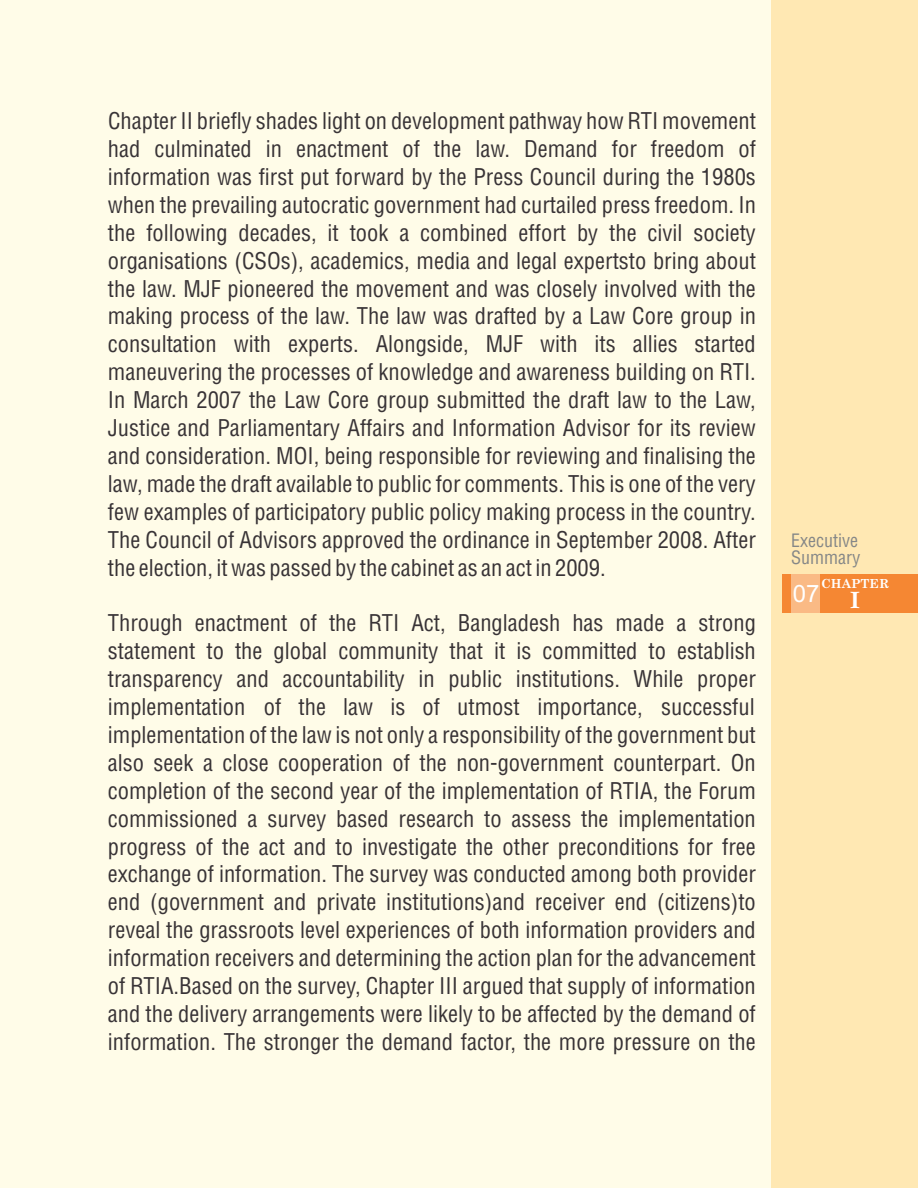
<style>
.page{position:relative;width:918px;height:1188px;background:#fffce8}
.page>*{position:absolute;margin:0;border:0;box-sizing:border-box;transform-origin:0 0}
.t1{font:24px "Arial";color:#fff}
.t2{font:23.7px "Calis MT Bol";color:#fff}
.t3{font:condensed 22.5px/27.9px "Helvetica";color:#383336;text-align:justify}
.t4{font:condensed 18px/18px "Helvetica";color:#858787}
.t5{font:700 12.3px "Century Schoolbook";color:#fff}
</style>
<div class="page">
<div style="left:771px;top:0;width:147px;height:1188px;background:#ffe8b3"></div>
<div style="left:782px;top:574px;width:136px;height:39px;background:#f58733"></div>
<div style="left:791px;top:574px;width:29px;height:39px;background:#faba85"></div>
<hr style="left:0;top:0;width:1px;height:321px;background:#f58733">
<hr style="left:0;top:321px;width:1px;height:69px;background:#faba85">
<p class="t3" style="left:108px;top:110px;width:650px">Chapter II briefly shades light on development pathway how RTI movement had culminated in enactment of the law. Demand for freedom of information was first put forward by the Press Council during the 1980s when the prevailing autocratic government had curtailed press freedom. In the following decades, it took a combined effort by the civil society organisations (CSOs), academics, media and legal expertsto bring about the law. MJF pioneered the movement and was closely involved with the making process of the law. The law was drafted by a Law Core group in consultation with experts. Alongside, MJF with its allies started maneuvering the processes of knowledge and awareness building on RTI.<br>In March 2007 the Law Core group submitted the draft law to the Law, Justice and Parliamentary Affairs and Information Advisor for its review and consideration. MOI, being responsible for reviewing and finalising the law, made the draft available to public for comments. This is one of the very few examples of participatory public policy making process in the country.<br>The Council of Advisors approved the ordinance in September 2008. After the election, it was passed by the cabinet as an act in 2009.</p>
<p class="t3" style="left:108px;top:612px;width:650px">Through enactment of the RTI Act, Bangladesh has made a strong statement to the global community that it is committed to establish transparency and accountability in public institutions. While proper implementation of the law is of utmost importance, successful implementation of the law is not only a responsibility of the government but also seek a close cooperation of the non-government counterpart. On completion of the second year of the implementation of RTIA, the Forum commissioned a survey based research to assess the implementation progress of the act and to investigate the other preconditions for free exchange of information. The survey was conducted among both provider end (government and private institutions)and receiver end (citizens)to reveal the grassroots level experiences of both information providers and information receivers and determining the action plan for the advancement of RTIA.Based on the survey, Chapter III argued that supply of information and the delivery arrangements were likely to be affected by the demand of information. The stronger the demand factor, the more pressure on the</p>
<p class="t4" style="left:791px;top:533px;width:71px">Executive<br>Summary</p>
<p class="t5" style="left:821px;top:579px;width:69px">CHAPTER</p>
<p class="t1" style="left:793px;top:584px;width:28px">07</p>
<p class="t2" style="left:851px;top:591px;width:11px">I</p>
</div>
